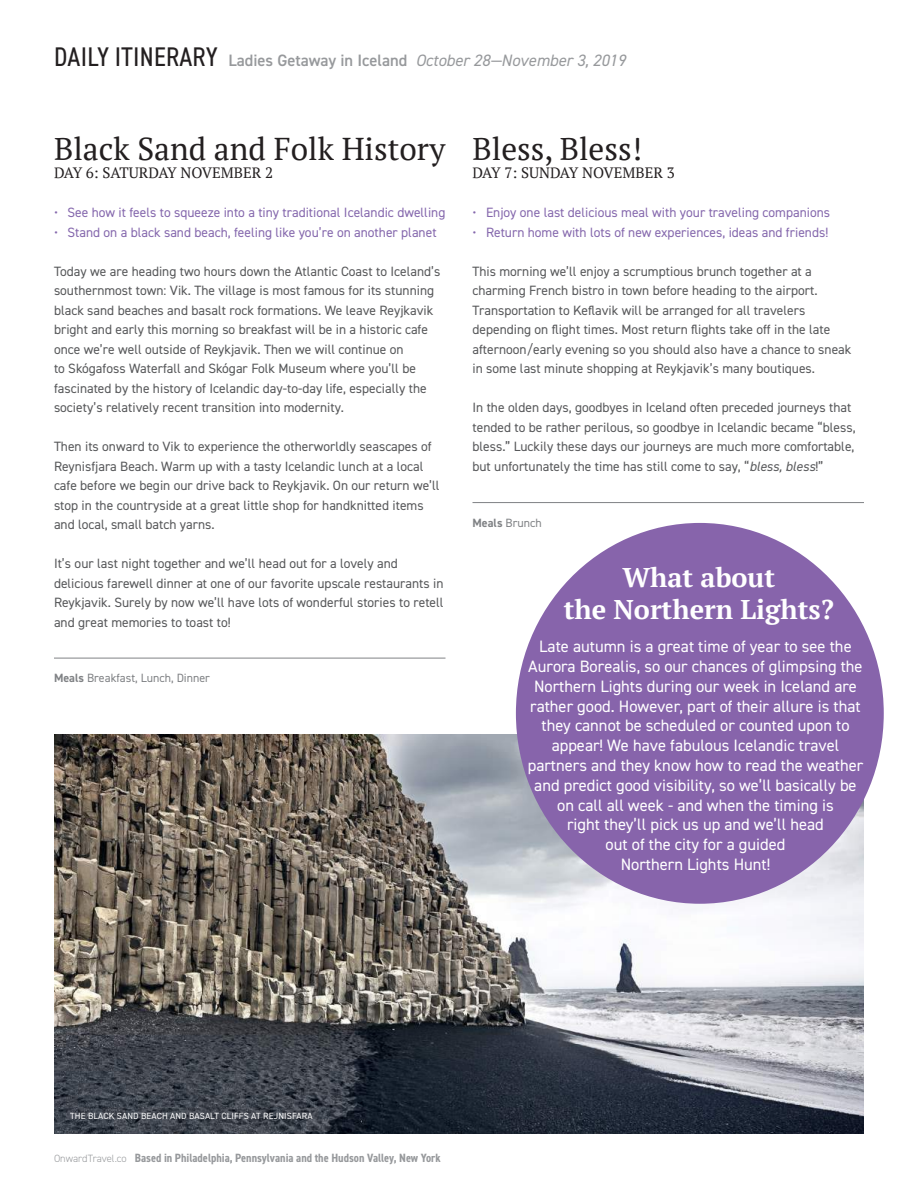
<style>
.page{position:relative;width:918px;height:1188px;background:#fff}
.page>*{position:absolute;margin:0;border:0;box-sizing:border-box;transform-origin:0 0}
.t1{font:31.5px "PT Serif";color:#231f20}
.t2{font:700 27px/32.4px "PT Serif";color:#fff;text-align:center}
.t3{font:16.5px/19.8px "DIN2014";color:#fff;text-align:center}
.t4{font:italic 16.5px "DIN2014";color:#97999c}
.t5{font:15px "PT Serif";color:#231f20}
.t6{font:13.5px/19.5px "DIN2014";color:#57585a}
.t7{font:13.5px "DIN2014";color:#8568ad}
.t8{font:700 condensed 12px "DIN2014";color:#97999c}
.t9{font:12px "DIN2014";color:#808285}
.t10{font:9px "DIN2014";letter-spacing:.01em;color:#fff}
.s1{font-style:normal;font-stretch:condensed;font-size:27px;color:#231f20}
.s2{font-weight:600;font-style:normal}
.s3{font-weight:700}
.s4{font-style:italic}
.s5{font-weight:300;font-stretch:normal;font-size:10.5px}
</style>
<div class="page">
<hr style="left:472px;top:502px;width:392px;height:1px;background:#808285">
<hr style="left:54px;top:658px;width:392px;height:1px;background:#808285">
<img style="left:54px;top:734px;width:810px;height:400px">
<div style="left:516px;top:523px;width:368px;height:381px;background:#8764ab;border-radius:50%"></div>
<p class="t4" style="left:54px;top:50px;width:573px"><span class="s1">DAILY ITINERARY</span> <span class="s2">Ladies Getaway in Iceland</span> October 28—November 3, 2019</p>
<h1 class="t1" style="left:54px;top:129px;width:393px">Black Sand and Folk History</h1>
<p class="t5" style="left:54px;top:163px;width:221px">DAY 6: SATURDAY NOVEMBER 2</p>
<p class="t7" style="left:54px;top:204px;width:393px">• See how it feels to squeeze into a tiny traditional Icelandic dwelling</p>
<p class="t7" style="left:54px;top:224px;width:384px">• Stand on a black sand beach, feeling like you’re on another planet</p>
<p class="t6" style="left:54px;top:261px;width:388px">Today we are heading two hours down the Atlantic Coast to Iceland’s southernmost town: Vik. The village is most famous for its stunning black sand beaches and basalt rock formations. We leave Reyjkavik bright and early this morning so breakfast will be in a historic cafe once we’re well outside of Reykjavik. Then we will continue on<br>to Skógafoss Waterfall and Skógar Folk Museum where you’ll be fascinated by the history of Icelandic day-to-day life, especially the society’s relatively recent transition into modernity.</p>
<p class="t6" style="left:54px;top:437px;width:387px">Then its onward to Vik to experience the otherworldly seascapes of Reynisfjara Beach. Warm up with a tasty Icelandic lunch at a local cafe before we begin our drive back to Reykjavik. On our return we’ll stop in the countryside at a great little shop for handknitted items and local, small batch yarns.</p>
<p class="t6" style="left:54px;top:554px;width:391px">It’s our last night together and we’ll head out for a lovely and delicious farewell dinner at one of our favorite upscale restaurants in Reykjavik. Surely by now we’ll have lots of wonderful stories to retell and great memories to toast to!</p>
<p class="t9" style="left:54px;top:671px;width:158px"><span class="s3">Meals</span> Breakfast, Lunch, Dinner</p>
<h1 class="t1" style="left:472px;top:129px;width:171px">Bless, Bless!</h1>
<p class="t5" style="left:472px;top:163px;width:204px">DAY 7: SUNDAY NOVEMBER 3</p>
<p class="t7" style="left:472px;top:204px;width:359px">• Enjoy one last delicious meal with your traveling companions</p>
<p class="t7" style="left:472px;top:224px;width:357px">• Return home with lots of new experiences, ideas and friends!</p>
<p class="t6" style="left:472px;top:261px;width:380px">This morning we’ll enjoy a scrumptious brunch together at a charming French bistro in town before heading to the airport.<br>Transportation to Keflavik will be arranged for all travelers depending on flight times. Most return flights take off in the late afternoon/early evening so you should also have a chance to sneak in some last minute shopping at Reykjavik’s many boutiques.</p>
<p class="t6" style="left:472px;top:398px;width:385px">In the olden days, goodbyes in Iceland often preceded journeys that tended to be rather perilous, so goodbye in Icelandic became “bless, bless.” Luckily these days our journeys are much more comfortable, but unfortunately the time has still come to say, “<span class="s4">bless, bless</span>!”</p>
<p class="t9" style="left:472px;top:515px;width:71px"><span class="s3">Meals</span> Brunch</p>
<h2 class="t2" style="left:564px;top:561px;width:272px">What about<br>the Northern Lights?</h2>
<p class="t3" style="left:528px;top:636px;width:337px">Late autumn is a great time of year to see the Aurora Borealis, so our chances of glimpsing the Northern Lights during our week in Iceland are rather good. However, part of their allure is that they cannot be scheduled or counted upon to appear! We have fabulous Icelandic travel partners and they know how to read the weather and predict good visibility, so we’ll basically be on call all week - and when the timing is<br>right they’ll pick us up and we’ll head<br>out of the city for a guided<br>Northern Lights Hunt!</p>
<p class="t10" style="left:70px;top:1111px;width:244px">THE BLACK SAND BEACH AND BASALT CLIFFS AT REJNISFARA</p>
<p class="t8" style="left:54px;top:1150px;width:388px"><span class="s5">OnwardTravel.co</span> Based in Philadelphia, Pennsylvania and the Hudson Valley, New York</p>
</div>
